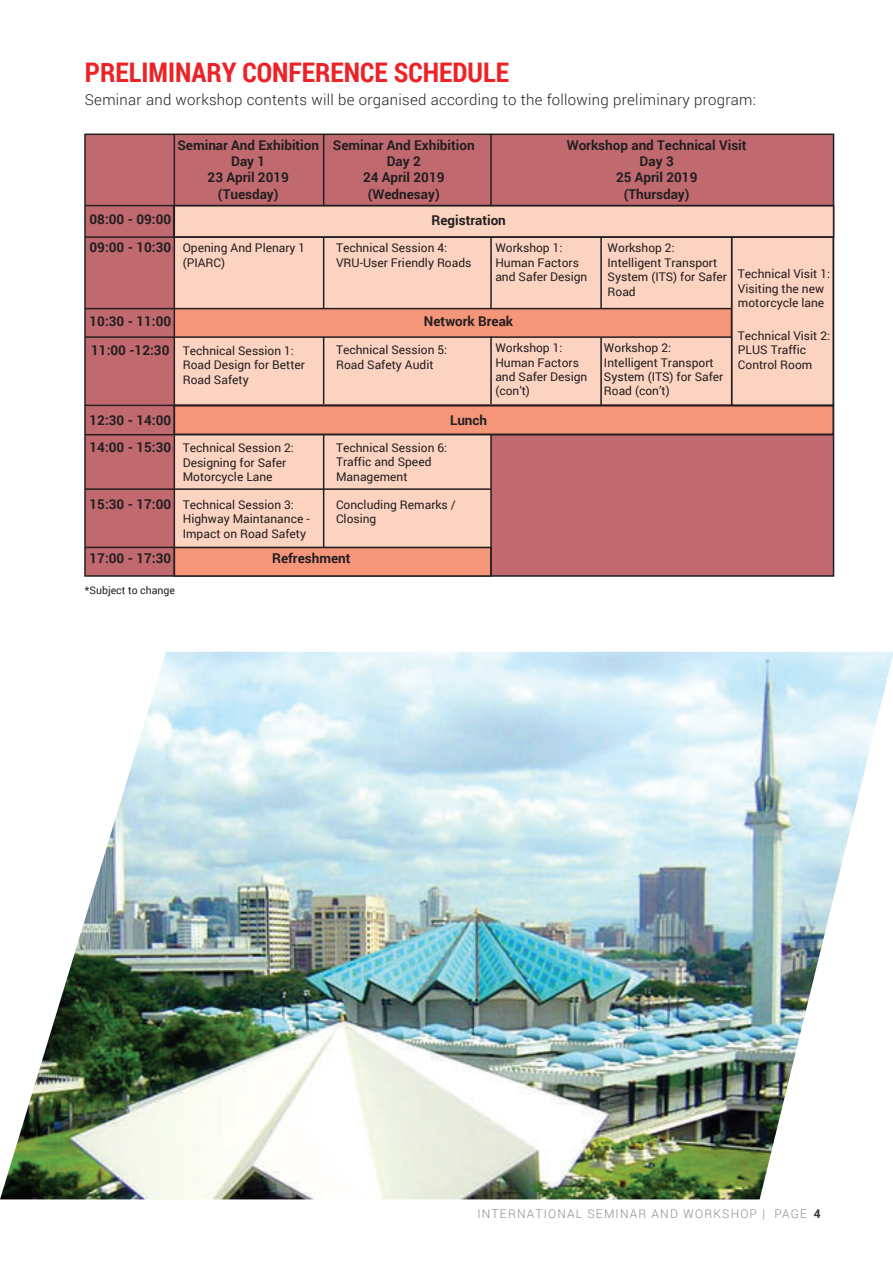
<style>
.page{position:relative;width:893px;height:1263px;background:#fff}
.page>*{position:absolute;margin:0;border:0;box-sizing:border-box;transform-origin:0 0}
.t1{font:700 27px "Roboto Condensed";color:#ed2226}
.t2{font:300 15px "Roboto";letter-spacing:.02em;color:#231f20}
.t3{font:700 13.5px/16.2px "Roboto";color:#231f20}
.t4{font:12px/14.4px "Roboto";color:#231f20}
.t5{font:300 12px "Roboto";letter-spacing:.1em;color:#8a8990}
.t6{font:10.5px "Roboto";color:#231f20}
.s1{font-weight:700;color:#35343c}
</style>
<div class="page">
<div style="left:84px;top:134px;width:750px;height:443px;background:#c06a6f;border:2px solid #231f20"></div>
<div style="left:174px;top:309px;width:558px;height:28px;background:#f5967b"></div>
<div style="left:174px;top:405px;width:660px;height:30px;background:#f5967b"></div>
<div style="left:174px;top:547px;width:318px;height:30px;background:#f5967b;border:2px solid #231f20"></div>
<div style="left:731px;top:236px;width:103px;height:170px;background:#fcd3c0;border:2px solid #231f20"></div>
<div style="left:174px;top:237px;width:558px;height:72px;background:#fcd3c0"></div>
<div style="left:174px;top:337px;width:558px;height:67px;background:#fcd3c0"></div>
<div style="left:174px;top:435px;width:317px;height:112px;background:#fcd3c0"></div>
<div style="left:173px;top:205px;width:661px;height:33px;background:#fcd3c0"></div>
<img style="left:0;top:652px;width:893px;height:547px">
<hr style="left:323px;top:435px;width:1px;height:112px;background:#231f20">
<hr style="left:490px;top:134px;width:2px;height:72px;background:#231f20">
<hr style="left:490px;top:336px;width:2px;height:68px;background:#231f20">
<hr style="left:323px;top:134px;width:1px;height:72px;background:#231f20">
<hr style="left:323px;top:336px;width:1px;height:68px;background:#231f20">
<hr style="left:490px;top:435px;width:2px;height:141px;background:#231f20">
<hr style="left:600px;top:337px;width:2px;height:68px;background:#231f20">
<hr style="left:85px;top:336px;width:647px;height:2px;background:#231f20">
<hr style="left:85px;top:434px;width:748px;height:1px;background:#231f20">
<hr style="left:85px;top:488px;width:406px;height:2px;background:#231f20">
<hr style="left:85px;top:547px;width:406px;height:1px;background:#231f20">
<hr style="left:85px;top:205px;width:748px;height:1px;background:#231f20">
<hr style="left:85px;top:236px;width:748px;height:2px;background:#231f20">
<hr style="left:174px;top:134px;width:1px;height:442px;background:#231f20">
<hr style="left:490px;top:237px;width:2px;height:72px;background:#231f20">
<hr style="left:323px;top:237px;width:1px;height:72px;background:#231f20">
<hr style="left:600px;top:237px;width:2px;height:72px;background:#231f20">
<hr style="left:85px;top:308px;width:647px;height:1px;background:#231f20">
<hr style="left:85px;top:405px;width:748px;height:1px;background:#231f20">
<hr style="left:731px;top:237px;width:1px;height:169px;background:#231f20">
<h1 class="t1" style="left:85px;top:54px;width:425px">PRELIMINARY CONFERENCE SCHEDULE</h1>
<p class="t2" style="left:85px;top:90px;width:672px">Seminar and workshop contents will be organised according to the following preliminary program:</p>
<p class="t3" style="left:177px;top:137px;width:143px;text-align:center">Seminar And Exhibition<br>Day 1<br>23 April 2019 (Tuesday)</p>
<p class="t3" style="left:333px;top:137px;width:143px;text-align:center">Seminar And Exhibition<br>Day 2<br>24 April 2019 (Wednesay)</p>
<p class="t3" style="left:567px;top:137px;width:181px;text-align:center">Workshop and Technical Visit<br>Day 3<br>25 April 2019<br>(Thursday)</p>
<p class="t3" style="left:90px;top:205px;width:83px;line-height:28px">08:00 - 09:00<br>09:00 - 10:30</p>
<p class="t4" style="left:183px;top:240px;width:124px">Opening And Plenary 1 (PIARC)</p>
<p class="t3" style="left:431px;top:211px;width:76px">Registration</p>
<p class="t4" style="left:336px;top:240px;width:137px">Technical Session 4:<br>VRU-User Friendly Roads</p>
<p class="t4" style="left:495px;top:240px;width:94px">Workshop 1:<br>Human Factors and Safer Design</p>
<p class="t4" style="left:608px;top:240px;width:121px">Workshop 2:<br>Intelligent Transport<br>System (ITS) for Safer<br>Road</p>
<p class="t3" style="left:90px;top:307px;width:83px;line-height:28.7px">10:30 - 11:00<br>11:00 -12:30</p>
<p class="t4" style="left:183px;top:343px;width:124px">Technical Session 1:<br>Road Design for Better<br>Road Safety</p>
<p class="t3" style="left:424px;top:313px;width:91px">Network Break</p>
<p class="t4" style="left:336px;top:342px;width:113px">Technical Session 5:<br>Road Safety Audit</p>
<p class="t4" style="left:495px;top:340px;width:94px">Workshop 1:<br>Human Factors and Safer Design (con’t)</p>
<p class="t4" style="left:604px;top:340px;width:121px">Workshop 2:<br>Intelligent Transport<br>System (ITS) for Safer<br>Road (con’t)</p>
<p class="t3" style="left:90px;top:406px;width:83px;line-height:27.3px">12:30 - 14:00<br>14:00 - 15:30</p>
<p class="t3" style="left:90px;top:495px;width:83px">15:30 - 17:00</p>
<p class="t4" style="left:183px;top:440px;width:113px">Technical Session 2:<br>Designing for Safer<br>Motorcycle Lane</p>
<p class="t4" style="left:183px;top:497px;width:128px">Technical Session 3:<br>Highway Maintanance -<br>Impact on Road Safety</p>
<p class="t3" style="left:450px;top:412px;width:39px">Lunch</p>
<p class="t4" style="left:336px;top:440px;width:113px">Technical Session 6:<br>Traffic and Speed<br>Management</p>
<p class="t4" style="left:336px;top:497px;width:121px">Concluding Remarks /<br>Closing</p>
<p class="t3" style="left:90px;top:550px;width:83px">17:00 - 17:30</p>
<p class="t3" style="left:272px;top:550px;width:80px">Refreshment</p>
<p class="t6" style="left:85px;top:583px;width:92px">*Subject to change</p>
<p class="t4" style="left:738px;top:266px;width:94px">Technical Visit 1:<br>Visiting the new motorcycle lane</p>
<p class="t4" style="left:738px;top:328px;width:94px">Technical Visit 2:<br>PLUS Traffic<br>Control Room</p>
<p class="t5" style="left:477px;top:1206px;width:345px">INTERNATIONAL SEMINAR AND WORKSHOP | PAGE <span class="s1">4</span></p>
</div>
